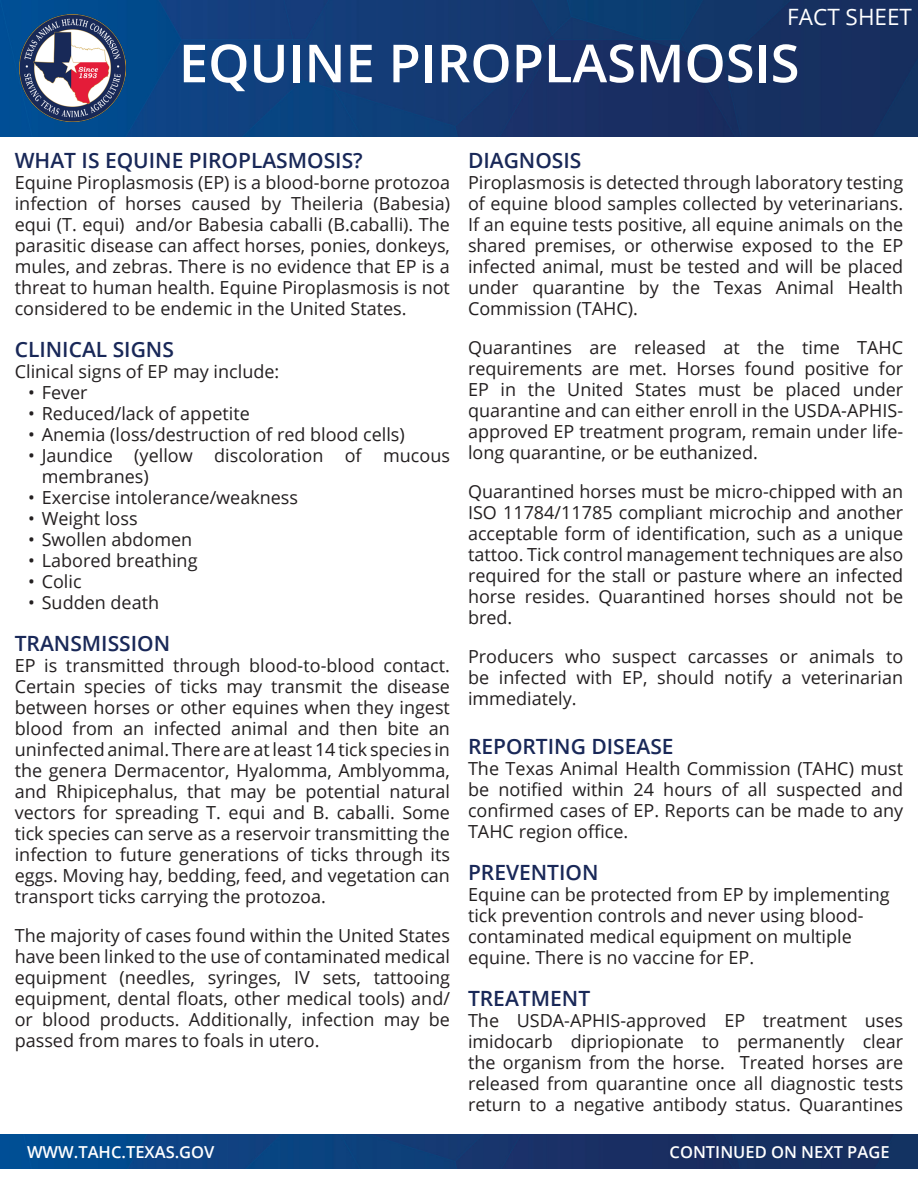
<style>
.page{position:relative;width:918px;height:1188px;background:#fff}
.page>*{position:absolute;margin:0;border:0;box-sizing:border-box;transform-origin:0 0}
.t1{font:600 52.5px "Open Sans";color:#fff}
.t2{font:22.5px "Open Sans";color:#fff}
.t3{font:600 21px "Open Sans";color:#192858}
.t4{font:18px/21px "Open Sans";color:#231f20;text-align:justify}
.t5{font:600 16.5px "Open Sans";color:#fff}
</style>
<div class="page">
<img style="left:0;top:1134px;width:918px;height:35px">
<img style="left:0;top:0;width:918px;height:136px">
<img style="left:19px;top:15px;width:107px;height:106px">
<p class="t2" style="left:788px;top:-2px;width:126px">FACT SHEET</p>
<p class="t2" style="left:787px;top:2px;width:126px">FACT SHEET</p>
<p class="t1" style="left:179px;top:27px;width:622px">EQUINE PIROPLASMOSIS</p>
<p class="t3" style="left:15px;top:146px;width:350px">WHAT IS EQUINE PIROPLASMOSIS?</p>
<p class="t4" style="left:15px;top:172px;width:437px">Equine Piroplasmosis (EP) is a blood-borne protozoa infection of horses caused by Theileria (Babesia) equi (T. equi) and/or Babesia caballi (B.caballi). The parasitic disease can affect horses, ponies, donkeys, mules, and zebras. There is no evidence that EP is a threat to human health. Equine Piroplasmosis is not considered to be endemic in the United States.</p>
<p class="t3" style="left:15px;top:335px;width:161px">CLINICAL SIGNS</p>
<p class="t4" style="left:15px;top:361px;width:266px">Clinical signs of EP may include:</p>
<p class="t4" style="left:28px;top:382px;width:61px">• Fever</p>
<p class="t4" style="left:28px;top:403px;width:223px">• Reduced/lack of appetite</p>
<p class="t4" style="left:28px;top:424px;width:378px">• Anemia (loss/destruction of red blood cells)</p>
<p class="t4" style="left:42px;top:445px;width:410px;text-indent:-14px">• Jaundice (yellow discoloration of mucous membranes)</p>
<p class="t4" style="left:28px;top:487px;width:271px">• Exercise intolerance/weakness</p>
<p class="t4" style="left:28px;top:508px;width:111px">• Weight loss</p>
<p class="t4" style="left:28px;top:529px;width:166px">• Swollen abdomen</p>
<p class="t4" style="left:28px;top:550px;width:171px">• Labored breathing</p>
<p class="t4" style="left:28px;top:571px;width:55px">• Colic</p>
<p class="t4" style="left:28px;top:592px;width:132px">• Sudden death</p>
<p class="t3" style="left:15px;top:629px;width:157px">TRANSMISSION</p>
<p class="t4" style="left:15px;top:655px;width:437px">EP is transmitted through blood-to-blood contact.<br>Certain species of ticks may transmit the disease between horses or other equines when they ingest blood from an infected animal and then bite an uninfected animal. There are at least 14 tick species in the genera Dermacentor, Hyalomma, Amblyomma, and Rhipicephalus, that may be potential natural vectors for spreading T. equi and B. caballi. Some tick species can serve as a reservoir transmitting the infection to future generations of ticks through its eggs. Moving hay, bedding, feed, and vegetation can transport ticks carrying the protozoa.</p>
<p class="t4" style="left:15px;top:925px;width:437px">The majority of cases found within the United States have been linked to the use of contaminated medical equipment (needles, syringes, IV sets, tattooing equipment, dental floats, other medical tools) and/ or blood products. Additionally, infection may be passed from mares to foals in utero.</p>
<p class="t5" style="left:27px;top:1140px;width:189px">WWW.TAHC.TEXAS.GOV</p>
<p class="t3" style="left:468px;top:146px;width:115px">DIAGNOSIS</p>
<p class="t4" style="left:468px;top:172px;width:437px">Piroplasmosis is detected through laboratory testing of equine blood samples collected by veterinarians.<br>If an equine tests positive, all equine animals on the shared premises, or otherwise exposed to the EP infected animal, must be tested and will be placed under quarantine by the Texas Animal Health Commission (TAHC).</p>
<p class="t4" style="left:468px;top:337px;width:437px">Quarantines are released at the time TAHC requirements are met. Horses found positive for EP in the United States must be placed under quarantine and can either enroll in the USDA-APHIS&shy;approved EP treatment program, remain under life&shy;long quarantine, or be euthanized.</p>
<p class="t4" style="left:468px;top:481px;width:437px">Quarantined horses must be micro-chipped with an ISO 11784/11785 compliant microchip and another acceptable form of identification, such as a unique tattoo. Tick control management techniques are also required for the stall or pasture where an infected horse resides. Quarantined horses should not be bred.</p>
<p class="t4" style="left:468px;top:646px;width:437px">Producers who suspect carcasses or animals to be infected with EP, should notify a veterinarian immediately.</p>
<p class="t3" style="left:468px;top:732px;width:207px">REPORTING DISEASE</p>
<p class="t4" style="left:468px;top:758px;width:437px">The Texas Animal Health Commission (TAHC) must be notified within 24 hours of all suspected and confirmed cases of EP. Reports can be made to any TAHC region office.</p>
<p class="t3" style="left:468px;top:858px;width:132px">PREVENTION</p>
<p class="t4" style="left:468px;top:884px;width:423px;text-align:left">Equine can be protected from EP by implementing tick prevention controls and never using blood&shy;contaminated medical equipment on multiple equine. There is no vaccine for EP.</p>
<p class="t3" style="left:468px;top:984px;width:124px">TREATMENT</p>
<p class="t4" style="left:468px;top:1010px;width:437px">The USDA-APHIS-approved EP treatment uses imidocarb dipriopionate to permanently clear the organism from the horse. Treated horses are released from quarantine once all diagnostic tests return to a negative antibody status. Quarantines</p>
<p class="t5" style="left:670px;top:1140px;width:221px">CONTINUED ON NEXT PAGE</p>
</div>
